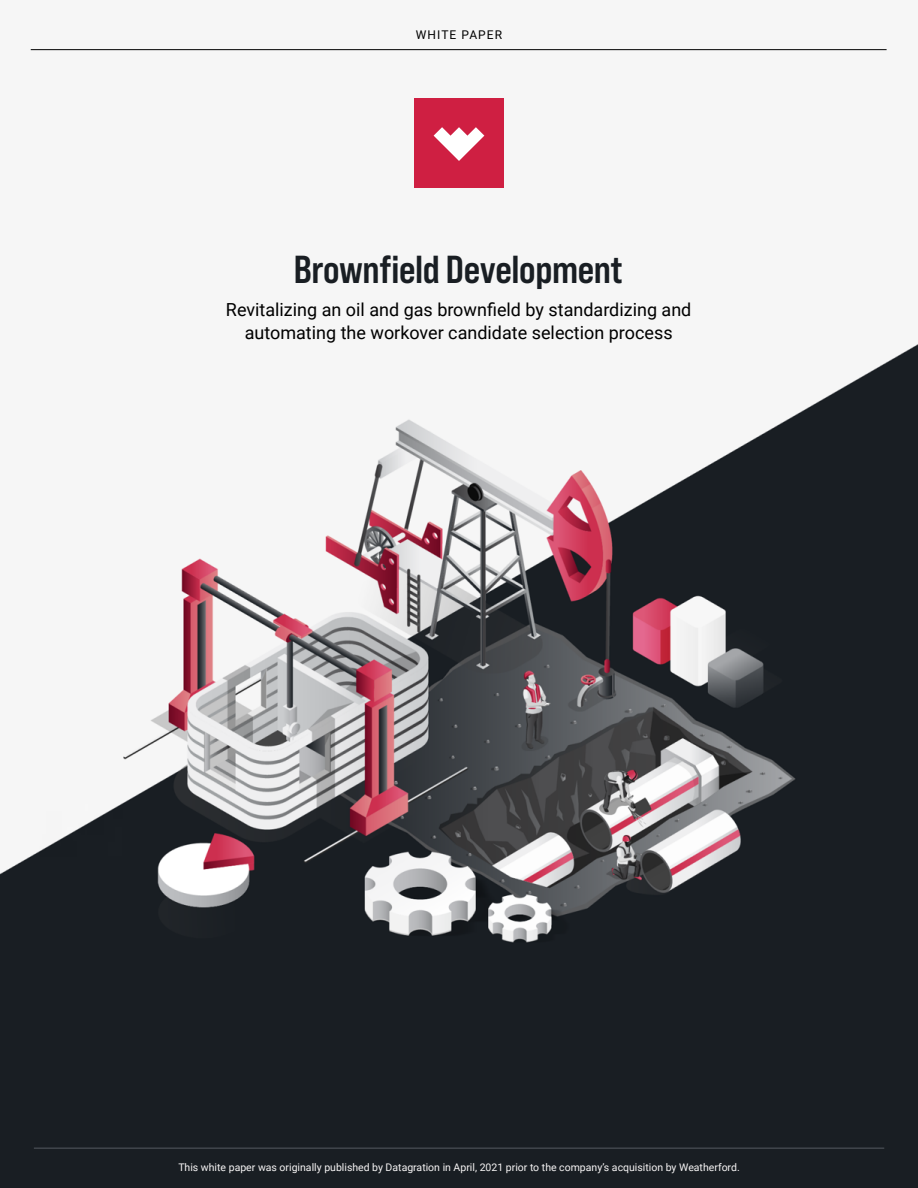
<style>
.page{position:relative;width:918px;height:1188px;background:#fff}
.page>*{position:absolute;margin:0;border:0;box-sizing:border-box;transform-origin:0 0}
.t1{font:39px "Bebas Neue Pro Sm E Bd";letter-spacing:-.01em;color:#191e23}
.t2{font:18px/22.5px "Roboto";color:#000;text-align:center}
.t3{font:12px "Roboto";letter-spacing:.09em;color:#000}
.t4{font:10.5px "Roboto";color:#f7f5f5}
</style>
<div class="page">
<img style="left:0;top:49px;width:918px;height:1139px">
<hr style="left:31px;top:49px;width:856px;height:1px;background:#000">
<div style="left:414px;top:98px;width:90px;height:90px;background:#cf1f42"></div>
<svg style="left:434px;top:127px;width:50px;height:34px"></svg>
<hr style="left:34px;top:1148px;width:850px;height:1px;background:#e8edf5">
<p class="t3" style="left:416px;top:28px;width:88px">WHITE PAPER</p>
<h1 class="t1" style="left:294px;top:247px;width:330px">Brownfield Development</h1>
<h2 class="t2" style="left:226px;top:299px;width:467px">Revitalizing an oil and gas brownfield by standardizing and automating the workover candidate selection process</h2>
<p class="t4" style="left:178px;top:1161px;width:563px">This white paper was originally published by Datagration in April, 2021 prior to the company’s acquisition by Weatherford.</p>
</div>
